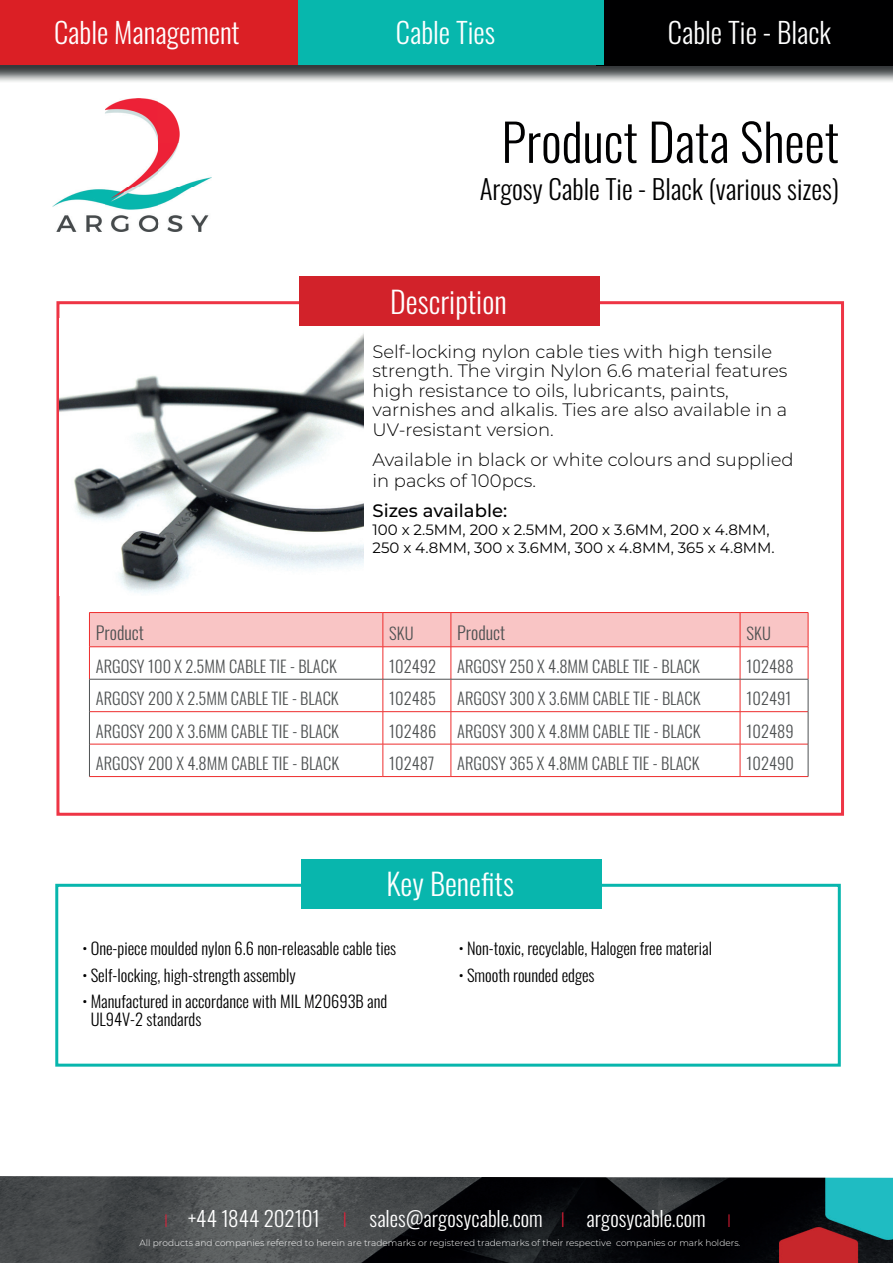
<style>
.page{position:relative;width:893px;height:1263px;background:#fff}
.page>*{position:absolute;margin:0;border:0;box-sizing:border-box;transform-origin:0 0}
.t1{font:300 51px "Oswald";color:#000001}
.t2{font:300 30px "Oswald";color:#fff}
.t3{font:300 28.5px "Oswald";color:#fff}
.t4{font:300 27px "Oswald";color:#000001}
.t5{font:300 21px "Oswald";color:#fff}
.t6{font:300 18px/19.5px "Montserrat";color:#000001}
.t7{font:500 18px "Montserrat";color:#000001}
.t8{font:300 18px "Oswald";color:#4f5253}
.t9{font:300 16.5px "Oswald";color:#4f5253}
.t10{font:300 16.5px/18px "Oswald";color:#000001}
.t11{font:15px/18px "Montserrat";color:#000001}
.t12{font:300 9px "Montserrat";color:#fff}
.s1{font-family:"Montserrat";font-size:18px;color:#ed1e38}
.s2{font-family:"Montserrat";color:#ed1e38}
</style>
<div class="page">
<div style="left:56px;top:301px;width:788px;height:515px;border:3px solid #ee3545"></div>
<img style="left:53px;top:99px;width:159px;height:133px">
<img style="left:0;top:64px;width:893px;height:18px">
<div style="left:0;top:0;width:893px;height:64px;background:#db1f25"></div>
<div style="left:596px;top:0;width:297px;height:65px;background:#000001"></div>
<div style="left:298px;top:0;width:305px;height:64px;background:#07b7ad"></div>
<img style="left:0;top:1176px;width:893px;height:87px">
<img style="left:59px;top:319px;width:304px;height:277px">
<div style="left:299px;top:276px;width:301px;height:50px;background:#d2222a"></div>
<div style="left:55px;top:884px;width:786px;height:183px;border:3px solid #08b6ad"></div>
<div style="left:301px;top:859px;width:301px;height:49px;background:#08b6ad"></div>
<div style="left:90px;top:613px;width:718px;height:33px;background:#f9c5c5"></div>
<hr style="left:89px;top:612px;width:294px;height:1px;background:#ee2d2d">
<hr style="left:89px;top:613px;width:1px;height:34px;background:#ee2d2d">
<hr style="left:383px;top:612px;width:68px;height:1px;background:#ee2d2d">
<hr style="left:383px;top:613px;width:1px;height:34px;background:#ee2d2d">
<hr style="left:451px;top:612px;width:289px;height:1px;background:#ee2d2d">
<hr style="left:451px;top:613px;width:1px;height:34px;background:#ee2d2d">
<hr style="left:740px;top:612px;width:68px;height:1px;background:#ee2d2d">
<hr style="left:740px;top:613px;width:1px;height:34px;background:#ee2d2d">
<hr style="left:808px;top:613px;width:1px;height:34px;background:#ee2d2d">
<hr style="left:89px;top:646px;width:294px;height:1px;background:#ee2d2d">
<hr style="left:89px;top:647px;width:1px;height:32px;background:#ee2d2d">
<hr style="left:383px;top:646px;width:68px;height:1px;background:#ee2d2d">
<hr style="left:383px;top:647px;width:1px;height:32px;background:#ee2d2d">
<hr style="left:451px;top:646px;width:289px;height:1px;background:#ee2d2d">
<hr style="left:451px;top:647px;width:1px;height:32px;background:#ee2d2d">
<hr style="left:740px;top:646px;width:68px;height:1px;background:#ee2d2d">
<hr style="left:740px;top:647px;width:1px;height:32px;background:#ee2d2d">
<hr style="left:808px;top:647px;width:1px;height:32px;background:#ee2d2d">
<hr style="left:383px;top:679px;width:1px;height:32px;background:#ee2d2d">
<hr style="left:451px;top:679px;width:1px;height:32px;background:#ee2d2d">
<hr style="left:740px;top:679px;width:1px;height:32px;background:#ee2d2d">
<hr style="left:90px;top:711px;width:293px;height:1px;background:#ee2d2d">
<hr style="left:383px;top:711px;width:68px;height:1px;background:#ee2d2d">
<hr style="left:383px;top:712px;width:1px;height:32px;background:#ee2d2d">
<hr style="left:451px;top:711px;width:289px;height:1px;background:#ee2d2d">
<hr style="left:451px;top:712px;width:1px;height:32px;background:#ee2d2d">
<hr style="left:740px;top:711px;width:68px;height:1px;background:#ee2d2d">
<hr style="left:740px;top:712px;width:1px;height:32px;background:#ee2d2d">
<hr style="left:90px;top:744px;width:293px;height:1px;background:#ee2d2d">
<hr style="left:383px;top:744px;width:68px;height:1px;background:#ee2d2d">
<hr style="left:383px;top:744px;width:1px;height:32px;background:#ee2d2d">
<hr style="left:451px;top:744px;width:289px;height:1px;background:#ee2d2d">
<hr style="left:451px;top:744px;width:1px;height:32px;background:#ee2d2d">
<hr style="left:740px;top:744px;width:68px;height:1px;background:#ee2d2d">
<hr style="left:740px;top:744px;width:1px;height:32px;background:#ee2d2d">
<hr style="left:89px;top:776px;width:294px;height:1px;background:#ee2d2d">
<hr style="left:383px;top:776px;width:68px;height:1px;background:#ee2d2d">
<hr style="left:451px;top:776px;width:289px;height:1px;background:#ee2d2d">
<hr style="left:740px;top:776px;width:68px;height:1px;background:#ee2d2d">
<hr style="left:89px;top:679px;width:294px;height:1px;background:#4f5253">
<hr style="left:89px;top:679px;width:1px;height:33px;background:#4f5253">
<hr style="left:383px;top:679px;width:68px;height:1px;background:#4f5253">
<hr style="left:451px;top:679px;width:289px;height:1px;background:#4f5253">
<hr style="left:740px;top:679px;width:68px;height:1px;background:#4f5253">
<hr style="left:808px;top:679px;width:1px;height:33px;background:#4f5253">
<hr style="left:89px;top:712px;width:1px;height:32px;background:#4f5253">
<hr style="left:808px;top:712px;width:1px;height:32px;background:#4f5253">
<hr style="left:89px;top:744px;width:1px;height:32px;background:#4f5253">
<hr style="left:808px;top:744px;width:1px;height:32px;background:#4f5253">
<h3 class="t3" style="left:54px;top:7px;width:187px">Cable Management</h3>
<h3 class="t3" style="left:396px;top:7px;width:101px">Cable Ties</h3>
<h3 class="t3" style="left:668px;top:7px;width:165px">Cable Tie - Black</h3>
<h1 class="t1" style="left:501px;top:97px;width:339px">Product Data Sheet</h1>
<h3 class="t4" style="left:480px;top:165px;width:361px">Argosy Cable Tie - Black (various sizes)</h3>
<h2 class="t2" style="left:390px;top:275px;width:118px">Description</h2>
<p class="t6" style="left:372px;top:341px;width:417px">Self-locking nylon cable ties with high tensile strength. The virgin Nylon 6.6 material features high resistance to oils, lubricants, paints, varnishes and alkalis. Ties are also available in a UV-resistant version.</p>
<p class="t6" style="left:372px;top:448px;width:423px;line-height:21.6px">Available in black or white colours and supplied in packs of 100pcs.</p>
<p class="t7" style="left:372px;top:498px;width:136px">Sizes available:</p>
<p class="t11" style="left:372px;top:521px;width:404px">100 x 2.5MM, 200 x 2.5MM, 200 x 3.6MM, 200 x 4.8MM,<br>250 x 4.8MM, 300 x 3.6MM, 300 x 4.8MM, 365 x 4.8MM.</p>
<p class="t8" style="left:96px;top:617px;width:50px">Product</p>
<p class="t9" style="left:389px;top:618px;width:26px">SKU</p>
<p class="t8" style="left:457px;top:617px;width:50px">Product</p>
<p class="t9" style="left:746px;top:618px;width:26px">SKU</p>
<p class="t9" style="left:96px;top:651px;width:242px">ARGOSY 100 X 2.5MM CABLE TIE - BLACK</p>
<p class="t9" style="left:389px;top:651px;width:48px">102492</p>
<p class="t9" style="left:457px;top:651px;width:244px">ARGOSY 250 X 4.8MM CABLE TIE - BLACK</p>
<p class="t9" style="left:746px;top:651px;width:49px">102488</p>
<p class="t9" style="left:96px;top:684px;width:244px">ARGOSY 200 X 2.5MM CABLE TIE - BLACK</p>
<p class="t9" style="left:389px;top:684px;width:48px">102485</p>
<p class="t9" style="left:457px;top:684px;width:245px">ARGOSY 300 X 3.6MM CABLE TIE - BLACK</p>
<p class="t9" style="left:746px;top:684px;width:46px">102491</p>
<p class="t9" style="left:96px;top:716px;width:245px">ARGOSY 200 X 3.6MM CABLE TIE - BLACK</p>
<p class="t9" style="left:389px;top:716px;width:49px">102486</p>
<p class="t9" style="left:457px;top:716px;width:245px">ARGOSY 300 X 4.8MM CABLE TIE - BLACK</p>
<p class="t9" style="left:746px;top:716px;width:49px">102489</p>
<p class="t9" style="left:96px;top:749px;width:245px">ARGOSY 200 X 4.8MM CABLE TIE - BLACK</p>
<p class="t9" style="left:389px;top:749px;width:47px">102487</p>
<p class="t9" style="left:457px;top:749px;width:244px">ARGOSY 365 X 4.8MM CABLE TIE - BLACK</p>
<p class="t9" style="left:746px;top:749px;width:49px">102490</p>
<h2 class="t2" style="left:386px;top:857px;width:129px">Key Benefits</h2>
<p class="t10" style="left:82px;top:938px;width:315px">• One-piece moulded nylon 6.6 non-releasable cable ties</p>
<p class="t10" style="left:82px;top:964px;width:215px">• Self-locking, high-strength assembly</p>
<p class="t10" style="left:91px;top:991px;width:298px;text-indent:-8px">• Manufactured in accordance with MIL M20693B and<br>UL94V-2 standards</p>
<p class="t10" style="left:459px;top:938px;width:255px">• Non-toxic, recyclable, Halogen free material</p>
<p class="t10" style="left:459px;top:964px;width:137px">• Smooth rounded edges</p>
<p class="t5" style="left:164px;top:1199px;width:570px"><span class="s1">I</span> +44 1844 202101 <span class="s2">I</span> sales@argosycable.com <span class="s2">I</span> argosycable.com <span class="s1">I</span></p>
<p class="t12" style="left:139px;top:1237px;width:602px">All products and companies referred to herein are trademarks or registered trademarks of their respective companies or mark holders.</p>
</div>
